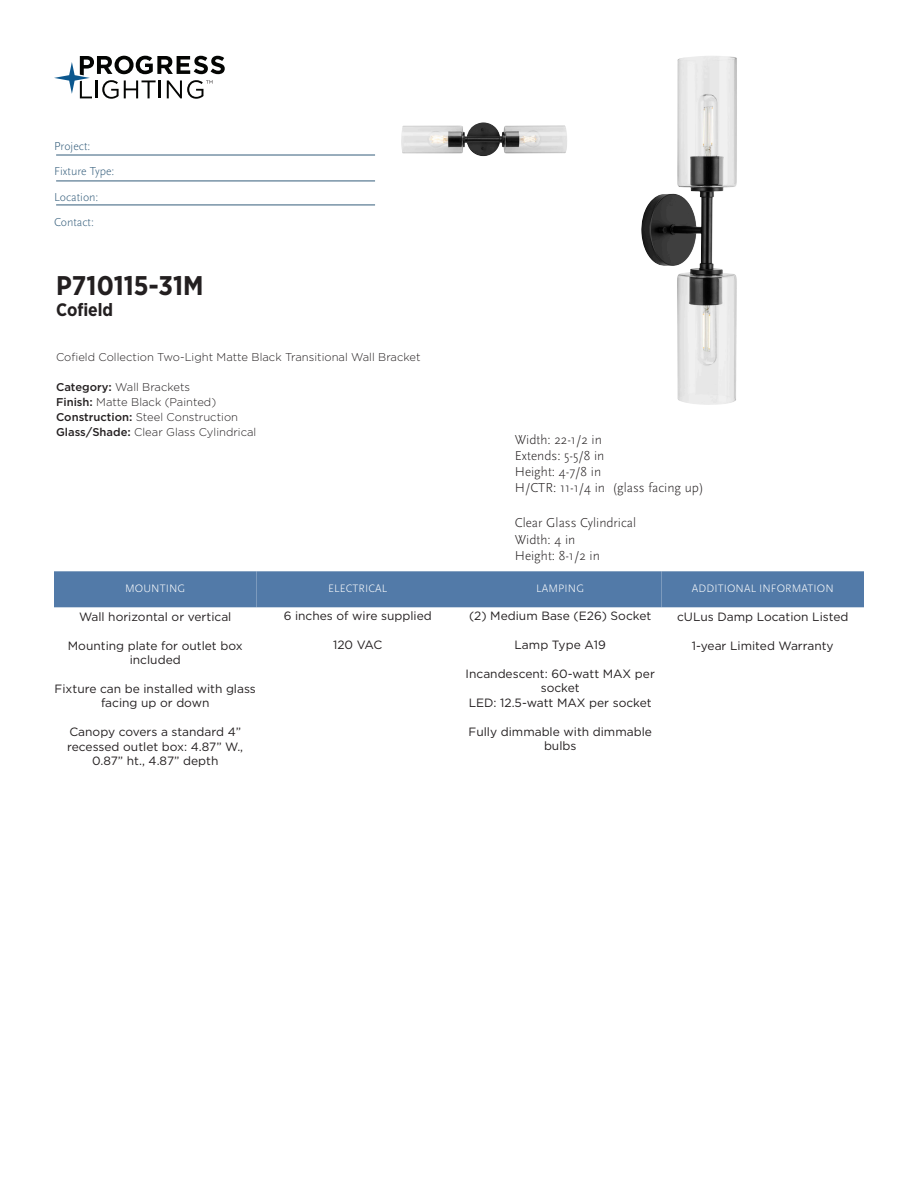
<style>
.page{position:relative;width:918px;height:1188px;background:#fff}
.page>*{position:absolute;margin:0;border:0;box-sizing:border-box;transform-origin:0 0}
.SKU{font:700 27px "Gotham Narrow";color:#231f20}
.Heading{font:700 18px "Gotham Narrow";color:#231f20}
.t1{font:300 13.5px "Scala Sans Pro";color:#231f20}
.Information{font:12px/14.4px "Gotham";color:#231f20;text-align:center}
.t2{font:300 12px "Scala Sans Pro";color:#345d7b}
.Description_body{font:300 11.25px "Gotham";color:#231f20}
.Information-Heading{font:300 11.25px "Scala Sans Pro";letter-spacing:.01em;color:#fff}
.s1{font-weight:500}
</style>
<div class="page">
<svg style="left:54px;top:56px;width:171px;height:43px"></svg>
<hr style="left:56px;top:155px;width:319px;height:1px;background:#345d7b">
<hr style="left:56px;top:181px;width:319px;height:1px;background:#345d7b">
<hr style="left:56px;top:205px;width:319px;height:1px;background:#345d7b">
<img style="left:641px;top:56px;width:96px;height:349px">
<div style="left:54px;top:571px;width:202px;height:36px;background:#527aa8"></div>
<div style="left:256px;top:571px;width:203px;height:36px;background:#527aa8"></div>
<div style="left:459px;top:571px;width:203px;height:36px;background:#527aa8"></div>
<div style="left:662px;top:571px;width:202px;height:36px;background:#527aa8"></div>
<img style="left:401px;top:122px;width:166px;height:34px">
<p class="t2" style="left:54px;top:139px;width:38px">Project:</p>
<p class="t2" style="left:54px;top:165px;width:62px">Fixture Type:</p>
<p class="t2" style="left:54px;top:190px;width:46px">Location:</p>
<p class="t2" style="left:54px;top:216px;width:42px">Contact:</p>
<p class="SKU" style="left:56px;top:269px;width:149px">P710115-31M</p>
<p class="Heading" style="left:56px;top:299px;width:59px">Cofield</p>
<p class="Description_body" style="left:56px;top:350px;width:366px">Cofield Collection Two-Light Matte Black Transitional Wall Bracket</p>
<p class="Description_body" style="left:56px;top:380px;width:136px"><span class="s1">Category:</span> Wall Brackets</p>
<p class="Description_body" style="left:56px;top:395px;width:162px"><span class="s1">Finish:</span> Matte Black (Painted)</p>
<p class="Description_body" style="left:56px;top:410px;width:183px"><span class="s1">Construction:</span> Steel Construction</p>
<p class="Description_body" style="left:56px;top:425px;width:202px"><span class="s1">Glass/Shade:</span> Clear Glass Cylindrical</p>
<p class="Information-Heading" style="left:125px;top:582px;width:62px">MOUNTING</p>
<p class="Information" style="left:79px;top:609px;width:154px">Wall horizontal or vertical</p>
<p class="Information" style="left:68px;top:638px;width:176px">Mounting plate for outlet box included</p>
<p class="Information" style="left:55px;top:681px;width:203px">Fixture can be installed with glass facing up or down</p>
<p class="Information" style="left:67px;top:724px;width:178px">Canopy covers a standard 4” recessed outlet box: 4.87” W.,<br>0.87” ht., 4.87” depth</p>
<p class="Information-Heading" style="left:328px;top:582px;width:61px">ELECTRICAL</p>
<p class="Information" style="left:284px;top:609px;width:150px">6 inches of wire supplied</p>
<p class="Information" style="left:333px;top:637px;width:51px">120 VAC</p>
<p class="t1" style="left:515px;top:432px;width:89px">Width: 22-1/2 in</p>
<p class="t1" style="left:515px;top:448px;width:91px">Extends: 5-5/8 in</p>
<p class="t1" style="left:515px;top:464px;width:88px">Height: 4-7/8 in</p>
<p class="t1" style="left:515px;top:480px;width:191px">H/CTR: 11-1/4 in (glass facing up)</p>
<p class="t1" style="left:515px;top:515px;width:123px">Clear Glass Cylindrical</p>
<p class="t1" style="left:515px;top:531px;width:62px">Width: 4 in</p>
<p class="t1" style="left:515px;top:548px;width:87px">Height: 8-1/2 in</p>
<p class="Information-Heading" style="left:536px;top:582px;width:49px">LAMPING</p>
<p class="Information" style="left:469px;top:609px;width:184px">(2) Medium Base (E26) Socket</p>
<p class="Information" style="left:515px;top:637px;width:93px">Lamp Type A19</p>
<p class="Information" style="left:466px;top:666px;width:191px">Incandescent: 60-watt MAX per socket</p>
<p class="Information" style="left:469px;top:695px;width:185px">LED: 12.5-watt MAX per socket</p>
<p class="Information" style="left:469px;top:724px;width:185px">Fully dimmable with dimmable bulbs</p>
<p class="Information-Heading" style="left:692px;top:582px;width:143px">ADDITIONAL INFORMATION</p>
<p class="Information" style="left:677px;top:609px;width:173px">cULus Damp Location Listed</p>
<p class="Information" style="left:692px;top:638px;width:143px">1-year Limited Warranty</p>
</div>
